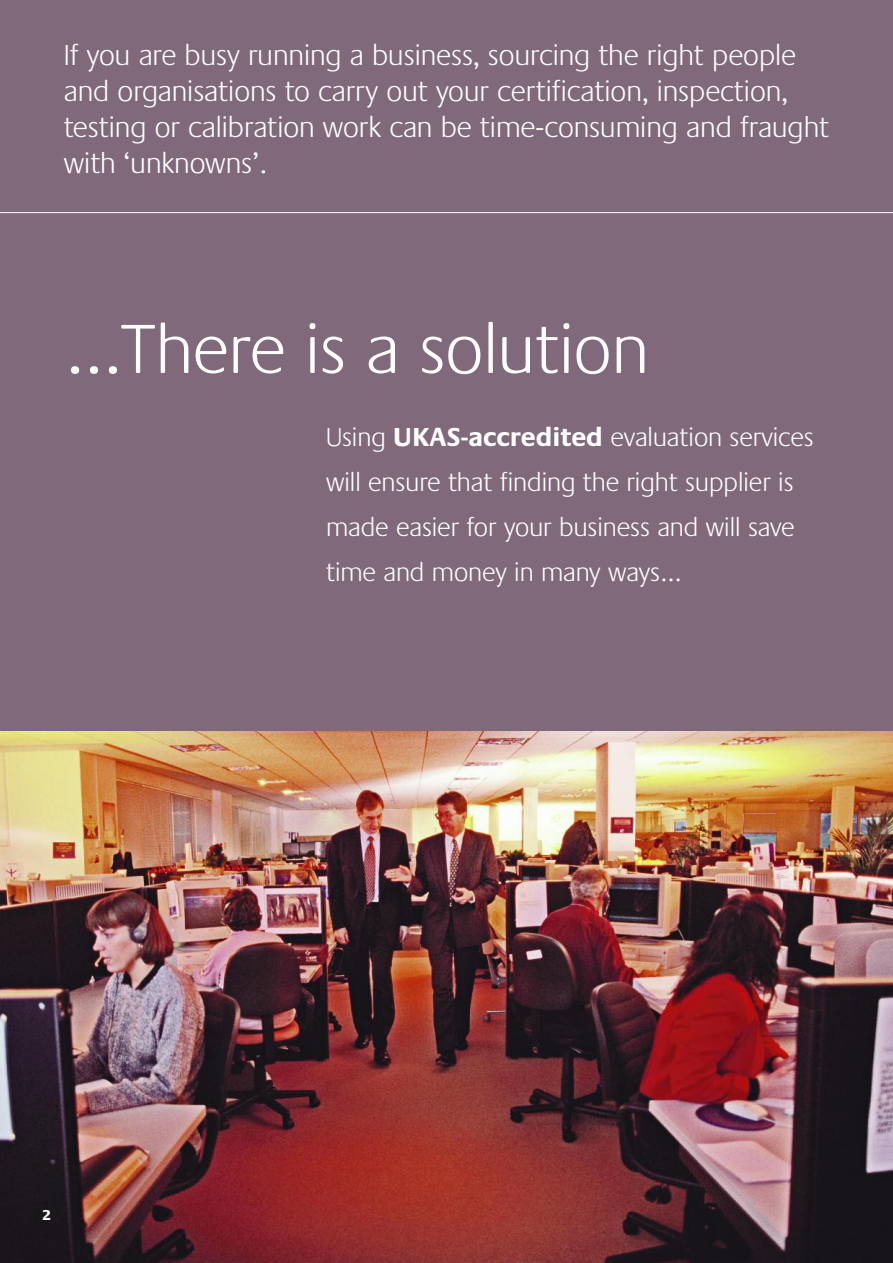
<style>
.page{position:relative;width:893px;height:1263px;background:#80697b}
.page>*{position:absolute;margin:0;border:0;box-sizing:border-box;transform-origin:0 0}
.t1{font:300 72px "Praxis EF";color:#fff}
.t2{font:300 30px/36px "Praxis EF";color:#fff}
.t3{font:300 27px/45px "Praxis EF";color:#fff}
.t4{font:700 15px "Praxis EF";color:#fff}
.s1{font-weight:700}
</style>
<div class="page">
<img style="left:0;top:731px;width:893px;height:532px">
<hr style="left:0;top:212px;width:893px;height:1px;background:#fff">
<p class="t2" style="left:64px;top:40px;width:767px">If you are busy running a business, sourcing the right people and organisations to carry out your certification, inspection, testing or calibration work can be time-consuming and fraught with ‘unknowns’.</p>
<h1 class="t1" style="left:64px;top:322px;width:586px">...There is a solution</h1>
<p class="t3" style="left:326px;top:416px;width:489px">Using <span class="s1">UKAS-accredited</span> evaluation services will ensure that finding the right supplier is made easier for your business and will save time and money in many ways…</p>
<p class="t4" style="left:43px;top:1209px;width:10px">2</p>
</div>
